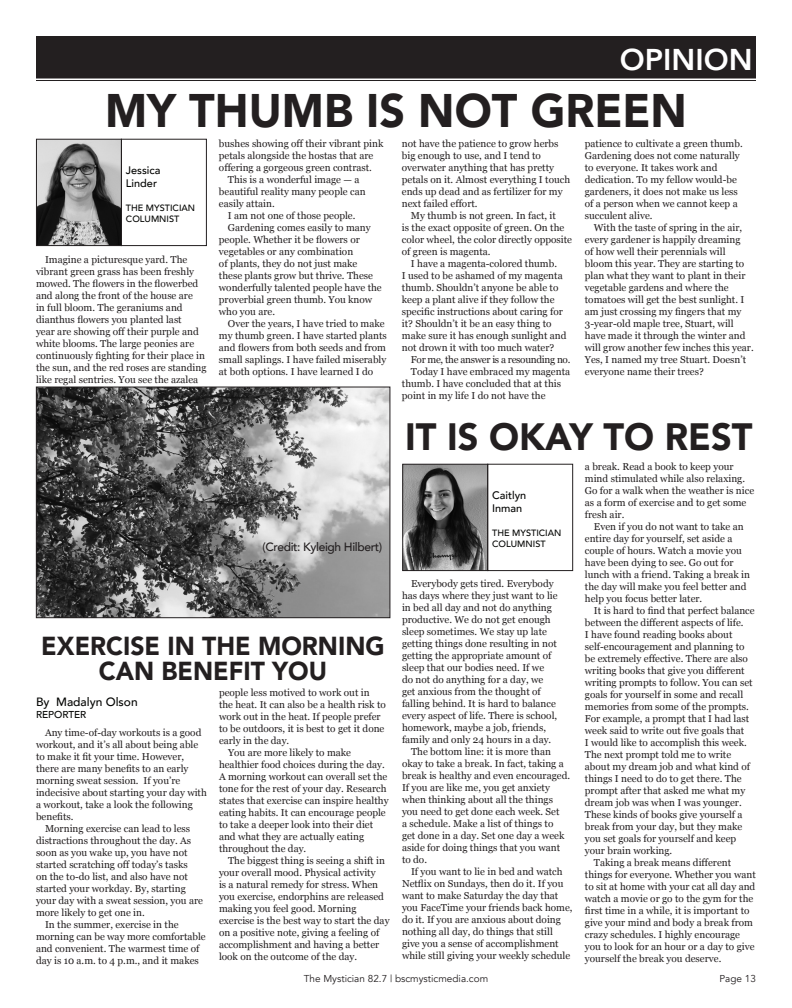
<style>
.page{position:relative;width:792px;height:1008px;background:#fff}
.page>*{position:absolute;margin:0;border:0;box-sizing:border-box;transform-origin:0 0}
.t1{font:900 47px "Avenir";color:#231f20;scale:.95 1}
.t2{font:900 38px "Avenir";color:#231f20;scale:.95 1}
.t3{font:800 30px "Avenir";color:#fff}
.t4{font:900 26px "Avenir";color:#231f20;scale:.95 1}
.t5{font:500 12px "Avenir";letter-spacing:-.03em;color:#231f20}
.t6{font:500 12px "Avenir";color:#040503}
.t7{font:500 10.9px "Avenir";color:#040503}
.t8{font:10px/12px "Georgia";color:#231f20}
.t9{font:10px "Avenir";color:#231f20}
.t10{font:10px "Georgia";letter-spacing:-.03em;color:#231f20}
.t11{font:500 10px "Avenir";color:#040503}
.t12{font:500 9.1px "Avenir";color:#040503}
</style>
<div class="page">
<img style="left:38px;top:389px;width:350px;height:227px">
<div style="left:36px;top:387px;width:354px;height:231px;border:1px solid #231f20"></div>
<div style="left:36px;top:36px;width:720px;height:42px;background:#231f20"></div>
<hr style="left:36px;top:78px;width:720px;height:1px;background:#231f20">
<hr style="left:36px;top:80px;width:720px;height:1px;background:#231f20">
<img style="left:404px;top:466px;width:82px;height:103px">
<div style="left:402px;top:464px;width:86px;height:107px;border:1px solid #231f20"></div>
<div style="left:487px;top:464px;width:86px;height:107px;border:1px solid #231f20"></div>
<img style="left:38px;top:141px;width:82px;height:103px">
<div style="left:36px;top:139px;width:86px;height:107px;border:1px solid #231f20"></div>
<div style="left:121px;top:139px;width:86px;height:107px;border:1px solid #231f20"></div>
<p class="t3" style="left:620px;top:37px;width:134px">OPINION</p>
<p class="t1" style="left:105px;top:70px;width:614px">MY THUMB IS NOT GREEN</p>
<p class="t7" style="left:126px;top:161px;width:36px">Jessica</p>
<p class="t7" style="left:126px;top:174px;width:33px">Linder</p>
<p class="t12" style="left:126px;top:200px;width:71px">THE MYSTICIAN</p>
<p class="t12" style="left:126px;top:211px;width:55px">COLUMNIST</p>
<p class="t8" style="left:36px;top:253px;width:172px;text-indent:9px">Imagine a picturesque yard. The vibrant green grass has been freshly mowed. The flowers in the flowerbed and along the front of the house are<br>in full bloom. The geraniums and dianthus flowers you planted last<br>year are showing off their purple and white blooms. The large peonies are continuously fighting for their place in the sun, and the red roses are standing like regal sentries. You see the azalea</p>
<p class="t8" style="left:219px;top:137px;width:166px">bushes showing off their vibrant pink petals alongside the hostas that are offering a gorgeous green contrast.</p>
<p class="t8" style="left:219px;top:173px;width:148px;text-indent:9px">This is a wonderful image — a beautiful reality many people can easily attain.</p>
<p class="t8" style="left:228px;top:209px;width:129px">I am not one of those people.</p>
<p class="t8" style="left:219px;top:221px;width:164px;text-indent:9px">Gardening comes easily to many people. Whether it be flowers or vegetables or any combination<br>of plants, they do not just make these plants grow but thrive. These wonderfully talented people have the proverbial green thumb. You know who you are.</p>
<p class="t8" style="left:219px;top:317px;width:169px;text-indent:9px">Over the years, I have tried to make my thumb green. I have started plants and flowers from both seeds and from small saplings. I have failed miserably at both options. I have learned I do</p>
<p class="t5" style="left:262px;top:536px;width:121px">(Credit: Kyleigh Hilbert)</p>
<p class="t4" style="left:41px;top:623px;width:363px">EXERCISE IN THE MORNING</p>
<p class="t4" style="left:99px;top:648px;width:242px">CAN BENEFIT YOU</p>
<p class="t6" style="left:36px;top:692px;width:103px">By Madalyn Olson</p>
<p class="t11" style="left:36px;top:706px;width:52px">REPORTER</p>
<p class="t8" style="left:36px;top:726px;width:172px;text-indent:9px">Any time-of-day workouts is a good workout, and it’s all about being able to make it fit your time. However, there are many benefits to an early morning sweat session. If you’re indecisive about starting your day with a workout, take a look the following benefits.</p>
<p class="t8" style="left:36px;top:822px;width:169px;text-indent:9px">Morning exercise can lead to less distractions throughout the day. As soon as you wake up, you have not started scratching off today’s tasks<br>on the to-do list, and also have not started your workday. By, starting your day with a sweat session, you are more likely to get one in.</p>
<p class="t8" style="left:36px;top:918px;width:171px;text-indent:9px">In the summer, exercise in the morning can be way more comfortable and convenient. The warmest time of day is 10 a.m. to 4 p.m., and it makes</p>
<p class="t8" style="left:219px;top:686px;width:168px">people less motived to work out in the heat. It can also be a health risk to work out in the heat. If people prefer to be outdoors, it is best to get it done early in the day.</p>
<p class="t8" style="left:219px;top:746px;width:171px;text-indent:9px">You are more likely to make healthier food choices during the day.<br>A morning workout can overall set the tone for the rest of your day. Research states that exercise can inspire healthy eating habits. It can encourage people to take a deeper look into their diet and what they are actually eating throughout the day.</p>
<p class="t8" style="left:219px;top:854px;width:172px;text-indent:9px">The biggest thing is seeing a shift in your overall mood. Physical activity<br>is a natural remedy for stress. When you exercise, endorphins are released making you feel good. Morning exercise is the best way to start the day on a positive note, giving a feeling of accomplishment and having a better look on the outcome of the day.</p>
<p class="t8" style="left:402px;top:137px;width:170px">not have the patience to grow herbs big enough to use, and I tend to overwater anything that has pretty petals on it. Almost everything I touch ends up dead and as fertilizer for my next failed effort.</p>
<p class="t8" style="left:402px;top:209px;width:172px;text-indent:9px">My thumb is not green. In fact, it<br>is the exact opposite of green. On the color wheel, the color directly opposite of green is magenta.</p>
<p class="t8" style="left:402px;top:257px;width:166px;text-indent:9px">I have a magenta-colored thumb.<br>I used to be ashamed of my magenta thumb. Shouldn’t anyone be able to keep a plant alive if they follow the specific instructions about caring for it? Shouldn’t it be an easy thing to make sure it has enough sunlight and not drown it with too much water?</p>
<p class="t10" style="left:411px;top:352px;width:161px">For me, the answer is a resounding no.</p>
<p class="t8" style="left:402px;top:365px;width:170px;text-indent:9px">Today I have embraced my magenta thumb. I have concluded that at this point in my life I do not have the</p>
<p class="t8" style="left:585px;top:137px;width:159px">patience to cultivate a green thumb.<br>Gardening does not come naturally to everyone. It takes work and dedication. To my fellow would-be gardeners, it does not make us less of a person when we cannot keep a succulent alive.</p>
<p class="t8" style="left:585px;top:221px;width:170px;text-indent:9px">With the taste of spring in the air, every gardener is happily dreaming<br>of how well their perennials will bloom this year. They are starting to plan what they want to plant in their vegetable gardens and where the tomatoes will get the best sunlight. I am just crossing my fingers that my 3-year-old maple tree, Stuart, will have made it through the winter and will grow another few inches this year.<br>Yes, I named my tree Stuart. Doesn’t everyone name their trees?</p>
<p class="t2" style="left:405px;top:405px;width:367px">IT IS OKAY TO REST</p>
<p class="t7" style="left:492px;top:486px;width:36px">Caitlyn</p>
<p class="t7" style="left:492px;top:499px;width:32px">Inman</p>
<p class="t12" style="left:492px;top:525px;width:71px">THE MYSTICIAN</p>
<p class="t12" style="left:492px;top:536px;width:55px">COLUMNIST</p>
<p class="t8" style="left:402px;top:578px;width:157px;text-indent:9px">Everybody gets tired. Everybody has days where they just want to lie in bed all day and not do anything productive. We do not get enough sleep sometimes. We stay up late getting things done resulting in not getting the appropriate amount of sleep that our bodies need. If we do not do anything for a day, we get anxious from the thought of falling behind. It is hard to balance every aspect of life. There is school, homework, maybe a job, friends, family and only 24 hours in a day.</p>
<p class="t8" style="left:402px;top:746px;width:170px;text-indent:9px">The bottom line: it is more than okay to take a break. In fact, taking a break is healthy and even encouraged.<br>If you are like me, you get anxiety when thinking about all the things you need to get done each week. Set<br>a schedule. Make a list of things to<br>get done in a day. Set one day a week aside for doing things that you want to do.</p>
<p class="t8" style="left:402px;top:866px;width:172px;text-indent:9px">If you want to lie in bed and watch Netflix on Sundays, then do it. If you want to make Saturday the day that you FaceTime your friends back home, do it. If you are anxious about doing nothing all day, do things that still give you a sense of accomplishment while still giving your weekly schedule</p>
<p class="t8" style="left:585px;top:461px;width:171px">a break. Read a book to keep your mind stimulated while also relaxing.<br>Go for a walk when the weather is nice as a form of exercise and to get some fresh air.</p>
<p class="t8" style="left:585px;top:521px;width:167px;text-indent:9px">Even if you do not want to take an entire day for yourself, set aside a couple of hours. Watch a movie you have been dying to see. Go out for lunch with a friend. Taking a break in the day will make you feel better and help you focus better later.</p>
<p class="t8" style="left:585px;top:605px;width:171px;text-indent:9px">It is hard to find that perfect balance between the different aspects of life.<br>I have found reading books about self-encouragement and planning to be extremely effective. There are also writing books that give you different writing prompts to follow. You can set goals for yourself in some and recall memories from some of the prompts.<br>For example, a prompt that I had last week said to write out five goals that<br>I would like to accomplish this week.<br>The next prompt told me to write about my dream job and what kind of things I need to do to get there. The prompt after that asked me what my dream job was when I was younger.<br>These kinds of books give yourself a break from your day, but they make you set goals for yourself and keep your brain working.</p>
<p class="t8" style="left:585px;top:857px;width:172px;text-indent:9px">Taking a break means different things for everyone. Whether you want to sit at home with your cat all day and watch a movie or go to the gym for the first time in a while, it is important to give your mind and body a break from crazy schedules. I highly encourage you to look for an hour or a day to give yourself the break you deserve.</p>
<p class="t9" style="left:304px;top:973px;width:186px">The Mystician 82.7 | bscmysticmedia.com</p>
<p class="t9" style="left:720px;top:973px;width:38px">Page 13</p>
</div>
